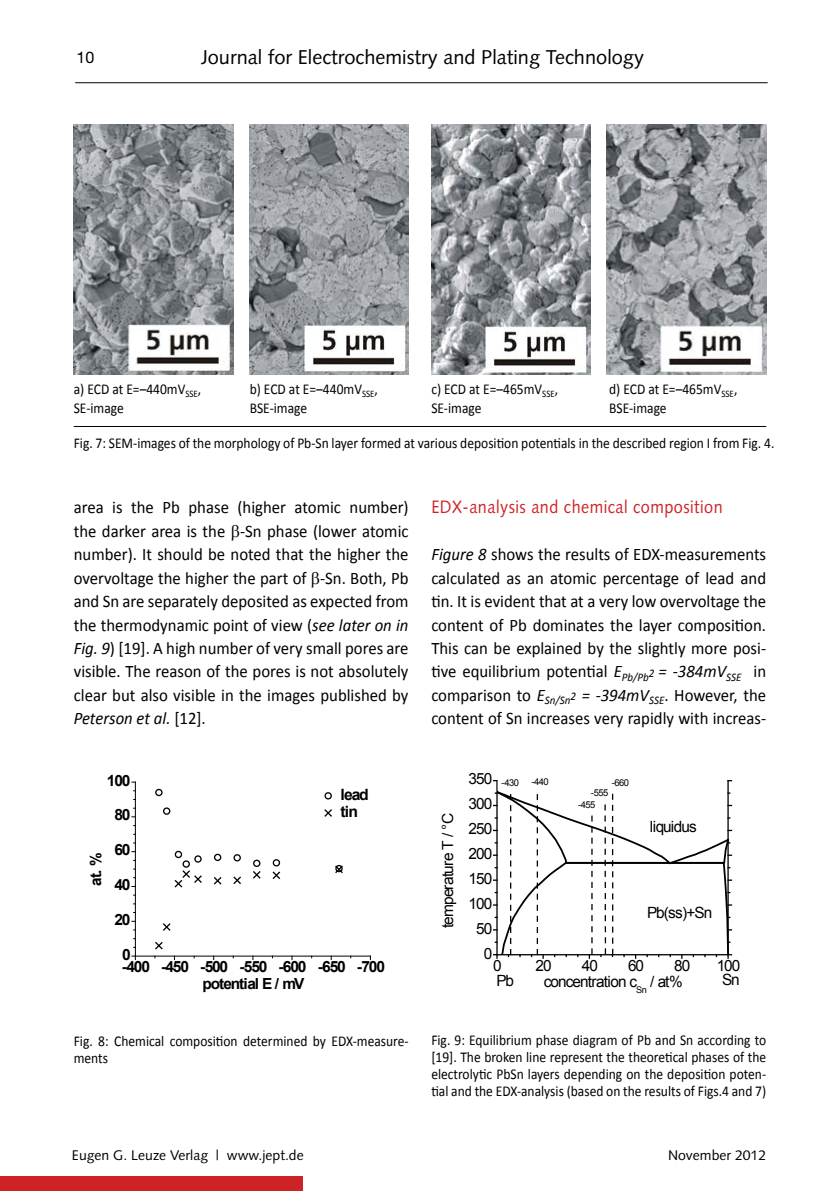
<style>
.page{position:relative;width:840px;height:1191px;background:#fff}
.page>*{position:absolute;margin:0;border:0;box-sizing:border-box;transform-origin:0 0}
.t1{font:20px "Syntax";color:#000}
.t2{font:18px "Syntax";letter-spacing:.03em;color:#ce2326;scale:.9 1}
.t3{font:17.6px/23.4px "Calibri";color:#000;text-align:justify;scale:.95 1}
.t4{font:16px "Helvetica Neue";color:#000}
.t5{font:700 15.6px/17.2px "Arial";letter-spacing:-.045em;color:#000}
.t6{font:15.4px "Arial";letter-spacing:-.065em;color:#000}
.t7{font:700 15.4px "Arial";letter-spacing:-.075em;color:#000}
.t8{font:700 15.2px "Arial";letter-spacing:-.075em;color:#000}
.t9{font:15px/19.8px "Calibri";color:#000;scale:.9 1}
.t10{font:14px "Syntax";color:#000}
.t11{font:9.4px "Arial";letter-spacing:-.055em;color:#000}
.s1{font-style:italic}
.s2{font-style:italic;font-size:11.6px}
</style>
<div class="page">
<hr style="left:75px;top:82px;width:692px;height:1px;background:#000">
<div style="left:0;top:1176px;width:303px;height:15px;background:#ce2326"></div>
<img style="left:74px;top:125px;width:159px;height:249px">
<img style="left:249px;top:125px;width:159px;height:249px">
<img style="left:431px;top:125px;width:159px;height:249px">
<img style="left:606px;top:125px;width:159px;height:249px">
<hr style="left:74px;top:426px;width:691px;height:1px;background:#000">
<hr style="left:135px;top:955px;width:235px;height:1px;background:#000">
<hr style="left:135px;top:782px;width:1px;height:174px;background:#000">
<div style="left:155px;top:789px;width:7px;height:7px;border:1px solid #000;border-radius:50%"></div>
<div style="left:163px;top:807px;width:7px;height:7px;border:1px solid #000;border-radius:50%"></div>
<div style="left:175px;top:850px;width:7px;height:8px;border:1px solid #000;border-radius:50%"></div>
<div style="left:214px;top:853px;width:7px;height:8px;border:1px solid #000;border-radius:50%"></div>
<div style="left:233px;top:854px;width:8px;height:7px;border:1px solid #000;border-radius:50%"></div>
<div style="left:253px;top:859px;width:7px;height:8px;border:1px solid #000;border-radius:50%"></div>
<div style="left:272px;top:859px;width:8px;height:7px;border:1px solid #000;border-radius:50%"></div>
<svg style="left:155px;top:942px;width:8px;height:8px"></svg>
<svg style="left:163px;top:923px;width:8px;height:8px"></svg>
<svg style="left:174px;top:851px;width:28px;height:37px"></svg>
<svg style="left:213px;top:877px;width:9px;height:8px"></svg>
<svg style="left:233px;top:876px;width:8px;height:8px"></svg>
<svg style="left:253px;top:871px;width:8px;height:8px"></svg>
<svg style="left:272px;top:871px;width:9px;height:8px"></svg>
<svg style="left:335px;top:864px;width:8px;height:9px"></svg>
<div style="left:324px;top:792px;width:8px;height:7px;border:1px solid #000;border-radius:50%"></div>
<svg style="left:324px;top:809px;width:8px;height:8px"></svg>
<svg style="left:493px;top:780px;width:238px;height:178px"></svg>
<hr style="left:727px;top:780px;width:1px;height:174px;background:#000">
<p class="t4" style="left:77px;top:48px;width:19px">10</p>
<p class="t1" style="left:201px;top:45px;width:444px">Journal for Electrochemistry and Plating Technology</p>
<p class="t9" style="left:74px;top:379px;width:143px">a) ECD at E=–440mV<sub>SSE</sub>,<br>SE-image</p>
<p class="t9" style="left:249px;top:379px;width:144px">b) ECD at E=–440mV<sub>SSE</sub>,<br>BSE-image</p>
<p class="t9" style="left:431px;top:379px;width:142px">c) ECD at E=–465mV<sub>SSE</sub>,<br>SE-image</p>
<p class="t9" style="left:608px;top:379px;width:144px">d) ECD at E=–465mV<sub>SSE</sub>,<br>BSE-image</p>
<p class="t9" style="left:74px;top:433px;width:779px">Fig. 7: SEM-images of the morphology of Pb-Sn layer formed at various deposition potentials in the described region I from Fig. 4.</p>
<p class="t3" style="left:74px;top:496px;width:354px">area is the Pb phase (higher atomic number) the darker area is the -Sn phase (lower atomic number). It should be noted that the higher the overvoltage the higher the part of -Sn. Both, Pb and Sn are separately deposited as expected from the thermodynamic point of view (<span class="s1">see later on in Fig. 9</span>) [19]. A high number of very small pores are visible. The reason of the pores is not absolutely clear but also visible in the images published by <span class="s1">Peterson et al.</span> [12].</p>
<p class="t2" style="left:431px;top:496px;width:325px">EDX-analysis and chemical composition</p>
<p class="t3" style="left:431px;top:543px;width:354px"><span class="s1">Figure 8</span> shows the results of EDX-measurements calculated as an atomic percentage of lead and tin. It is evident that at a very low overvoltage the content of Pb dominates the layer composition.<br>This can be explained by the slightly more posi&shy;tive equilibrium potential <span class="s1">E</span><sub>Pb/Pb</sub><span class="s2">2</span> <span class="s1">= -384mV</span><sub>SSE</sub> in comparison to <span class="s1">E</span><sub>Sn/Sn</sub><span class="s2">2</span> <span class="s1">= -394mV</span><sub>SSE</sub>. However, the content of Sn increases very rapidly with increas-</p>
<p class="t7" style="left:107px;top:770px;width:25px">100</p>
<p class="t7" style="left:85px;top:885px;width:35px;rotate:-90deg">at. %</p>
<p class="t7" style="left:114px;top:804px;width:18px">80</p>
<p class="t7" style="left:114px;top:839px;width:18px">60</p>
<p class="t7" style="left:114px;top:874px;width:18px">40</p>
<p class="t7" style="left:114px;top:909px;width:18px">20</p>
<p class="t5" style="left:340px;top:786px;width:30px">lead tin</p>
<p class="t6" style="left:437px;top:928px;width:117px;rotate:-90deg">temperature T / °C</p>
<p class="t6" style="left:468px;top:769px;width:25px">350</p>
<p class="t11" style="left:611px;top:777px;width:19px">-660</p>
<p class="t11" style="left:531px;top:775px;width:19px">-440</p>
<p class="t11" style="left:501px;top:776px;width:19px">-430</p>
<p class="t6" style="left:468px;top:794px;width:25px">300</p>
<p class="t6" style="left:468px;top:818px;width:25px">250</p>
<p class="t6" style="left:468px;top:843px;width:25px">200</p>
<p class="t6" style="left:468px;top:868px;width:25px">150</p>
<p class="t6" style="left:468px;top:893px;width:25px">100</p>
<p class="t6" style="left:476px;top:918px;width:18px">50</p>
<p class="t11" style="left:590px;top:786px;width:19px">-555</p>
<p class="t11" style="left:577px;top:798px;width:19px">-455</p>
<p class="t6" style="left:649px;top:816px;width:48px">liquidus</p>
<p class="t6" style="left:646px;top:903px;width:67px">Pb(ss)+Sn</p>
<p class="t7" style="left:122px;top:944px;width:10px">0</p>
<p class="t7" style="left:122px;top:956px;width:264px">-400 -450 -500 -550 -600 -650 -700</p>
<p class="t8" style="left:202px;top:973px;width:103px">potential E / mV</p>
<p class="t6" style="left:483px;top:943px;width:10px">0</p>
<p class="t6" style="left:493px;top:955px;width:10px">0</p>
<p class="t6" style="left:535px;top:955px;width:18px">20</p>
<p class="t6" style="left:581px;top:955px;width:18px">40</p>
<p class="t6" style="left:627px;top:955px;width:18px">60</p>
<p class="t6" style="left:674px;top:955px;width:18px">80</p>
<p class="t6" style="left:716px;top:955px;width:25px">100</p>
<p class="t6" style="left:496px;top:970px;width:19px">Pb</p>
<p class="t6" style="left:543px;top:972px;width:140px">concentration c<sub>Sn</sub> / at%</p>
<p class="t6" style="left:721px;top:969px;width:19px">Sn</p>
<p class="t9" style="left:74px;top:1032px;width:373px;line-height:17px">Fig. 8: Chemical composition determined by EDX-measure&shy;ments</p>
<p class="t9" style="left:431px;top:1031px;width:373px;line-height:17px;text-align:justify">Fig. 9: Equilibrium phase diagram of Pb and Sn according to [19]. The broken line represent the theoretical phases of the electrolytic PbSn layers depending on the deposition poten&shy;tial and the EDX-analysis (based on the results of Figs.4 and 7)</p>
<p class="t10" style="left:72px;top:1146px;width:233px">Eugen G. Leuze Verlag | www.jept.de</p>
<p class="t10" style="left:667px;top:1146px;width:100px">November 2012</p>
</div>
